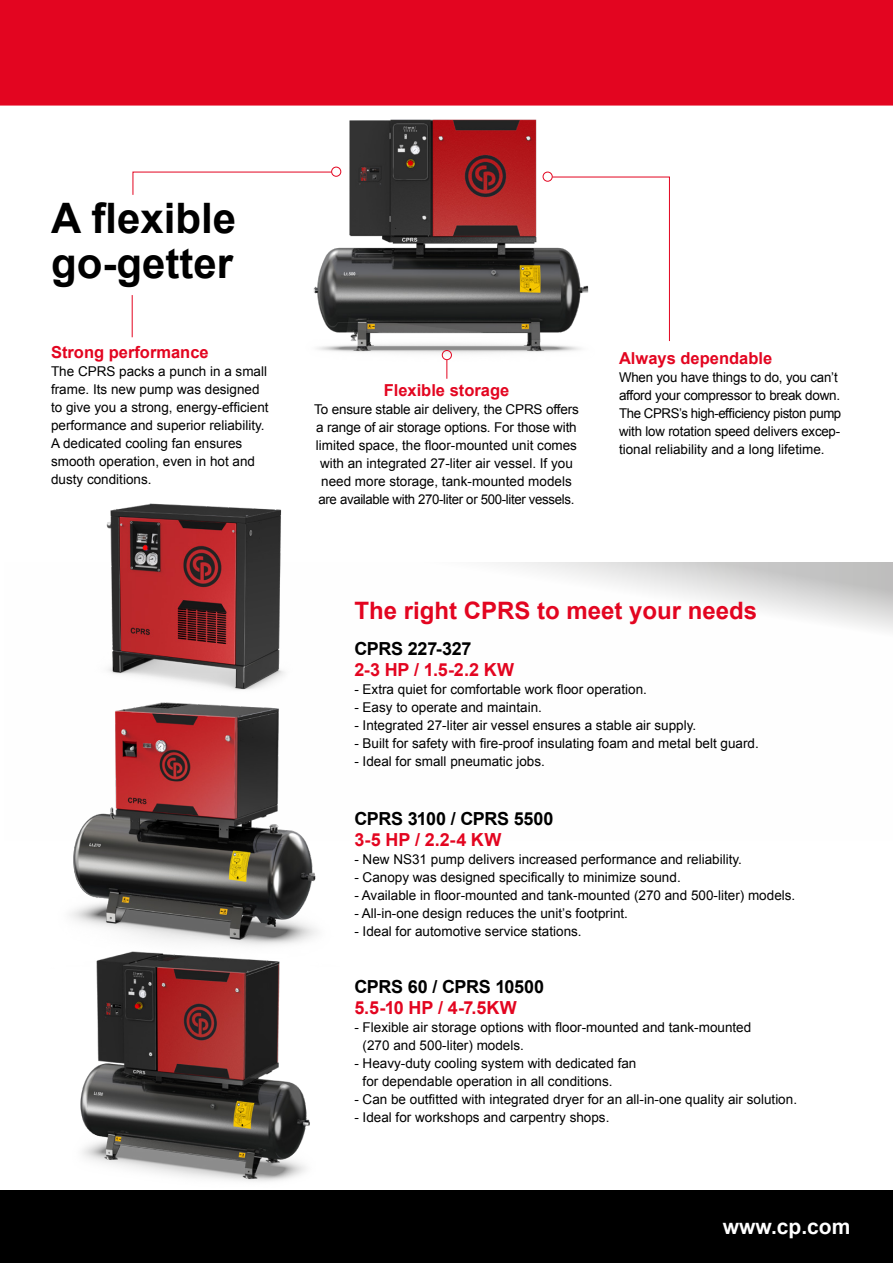
<style>
.page{position:relative;width:893px;height:1263px;background:#fff}
.page>*{position:absolute;margin:0;border:0;box-sizing:border-box;transform-origin:0 0}
.t1{font:700 42px/45px "Arial";color:#000}
.t2{font:700 24px "Arial";color:#e30520}
.t3{font:700 21px "Arial";color:#fff}
.t4{font:700 18px "Arial";letter-spacing:-.02em;color:#000}
.t5{font:700 18px "Arial";letter-spacing:-.005em;color:#e30520}
.t6{font:700 16.5px "Arial";color:#e30520}
.t7{font:13.5px/18px "Arial";color:#000}
</style>
<div class="page">
<div style="left:0;top:1191px;width:893px;height:72px;background:#000"></div>
<hr style="left:0;top:921px;width:1px;height:278px;background:#fff">
<svg style="left:498px;top:562px;width:395px;height:69px"></svg>
<div style="left:0;top:0;width:893px;height:107px;background:#e30520"></div>
<hr style="left:0;top:106px;width:893px;height:1px;background:#fff">
<img style="left:106px;top:503px;width:179px;height:170px">
<img style="left:70px;top:673px;width:247px;height:262px">
<img style="left:64px;top:935px;width:260px;height:256px">
<img style="left:295px;top:105px;width:311px;height:274px">
<div style="left:543px;top:172px;width:10px;height:10px;border:1px solid #e30520;border-radius:50%"></div>
<div style="left:331px;top:167px;width:10px;height:10px;border:1px solid #e30520;border-radius:50%"></div>
<div style="left:442px;top:350px;width:10px;height:10px;border:1px solid #e30520;border-radius:50%"></div>
<svg style="left:552px;top:176px;width:118px;height:166px"></svg>
<svg style="left:132px;top:171px;width:200px;height:25px"></svg>
<svg style="left:446px;top:360px;width:1px;height:19px"></svg>
<hr style="left:132px;top:295px;width:1px;height:42px;background:#e30520">
<h1 class="t1" style="left:51px;top:197px;width:187px">A flexible go-getter</h1>
<p class="t6" style="left:51px;top:341px;width:159px">Strong performance</p>
<p class="t7" style="left:51px;top:362px;width:219px">The CPRS packs a punch in a small frame. Its new pump was designed to give you a strong, energy-efficient performance and superior reliability.<br>A dedicated cooling fan ensures smooth operation, even in hot and dusty conditions.</p>
<p class="t6" style="left:384px;top:379px;width:127px">Flexible storage</p>
<p class="t7" style="left:314px;top:401px;width:266px;text-align:center">To ensure stable air delivery, the CPRS offers a range of air storage options. For those with limited space, the floor-mounted unit comes with an integrated 27-liter air vessel. If you need more storage, tank-mounted models are available with 270-liter or 500-liter vessels.</p>
<p class="t6" style="left:619px;top:348px;width:155px">Always dependable</p>
<p class="t7" style="left:619px;top:369px;width:224px">When you have things to do, you can’t afford your compressor to break down.<br>The CPRS’s high-efficiency piston pump with low rotation speed delivers excep&shy;tional reliability and a long lifetime.</p>
<h2 class="t2" style="left:354px;top:595px;width:404px">The right CPRS to meet your needs</h2>
<h3 class="t4" style="left:354px;top:637px;width:119px">CPRS 227-327</h3>
<h3 class="t5" style="left:354px;top:658px;width:161px">2-3 HP / 1.5-2.2 KW</h3>
<p class="t7" style="left:354px;top:680px;width:294px">- Extra quiet for comfortable work floor operation.</p>
<p class="t7" style="left:354px;top:698px;width:189px">- Easy to operate and maintain.</p>
<p class="t7" style="left:354px;top:716px;width:343px">- Integrated 27-liter air vessel ensures a stable air supply.</p>
<p class="t7" style="left:354px;top:734px;width:406px">- Built for safety with fire-proof insulating foam and metal belt guard.</p>
<p class="t7" style="left:354px;top:752px;width:192px">- Ideal for small pneumatic jobs.</p>
<h3 class="t4" style="left:354px;top:806px;width:201px">CPRS 3100 / CPRS 5500</h3>
<h3 class="t5" style="left:354px;top:827px;width:148px">3-5 HP / 2.2-4 KW</h3>
<p class="t7" style="left:354px;top:850px;width:389px">- New NS31 pump delivers increased performance and reliability.</p>
<p class="t7" style="left:354px;top:868px;width:328px">- Canopy was designed specifically to minimize sound.</p>
<p class="t7" style="left:354px;top:886px;width:442px">- Available in floor-mounted and tank-mounted (270 and 500-liter) models.</p>
<p class="t7" style="left:354px;top:904px;width:275px">- All-in-one design reduces the unit’s footprint.</p>
<p class="t7" style="left:354px;top:922px;width:229px">- Ideal for automotive service stations.</p>
<h3 class="t4" style="left:354px;top:975px;width:191px">CPRS 60 / CPRS 10500</h3>
<h3 class="t5" style="left:354px;top:996px;width:164px">5.5-10 HP / 4-7.5KW</h3>
<p class="t7" style="left:363px;top:1019px;width:390px;text-indent:-8px">- Flexible air storage options with floor-mounted and tank-mounted (270 and 500-liter) models.</p>
<p class="t7" style="left:363px;top:1055px;width:275px;text-indent:-8px">- Heavy-duty cooling system with dedicated fan for dependable operation in all conditions.</p>
<p class="t7" style="left:354px;top:1091px;width:444px">- Can be outfitted with integrated dryer for an all-in-one quality air solution.</p>
<p class="t7" style="left:354px;top:1109px;width:257px">- Ideal for workshops and carpentry shops.</p>
<h3 class="t3" style="left:723px;top:1213px;width:129px">www.cp.com</h3>
</div>
